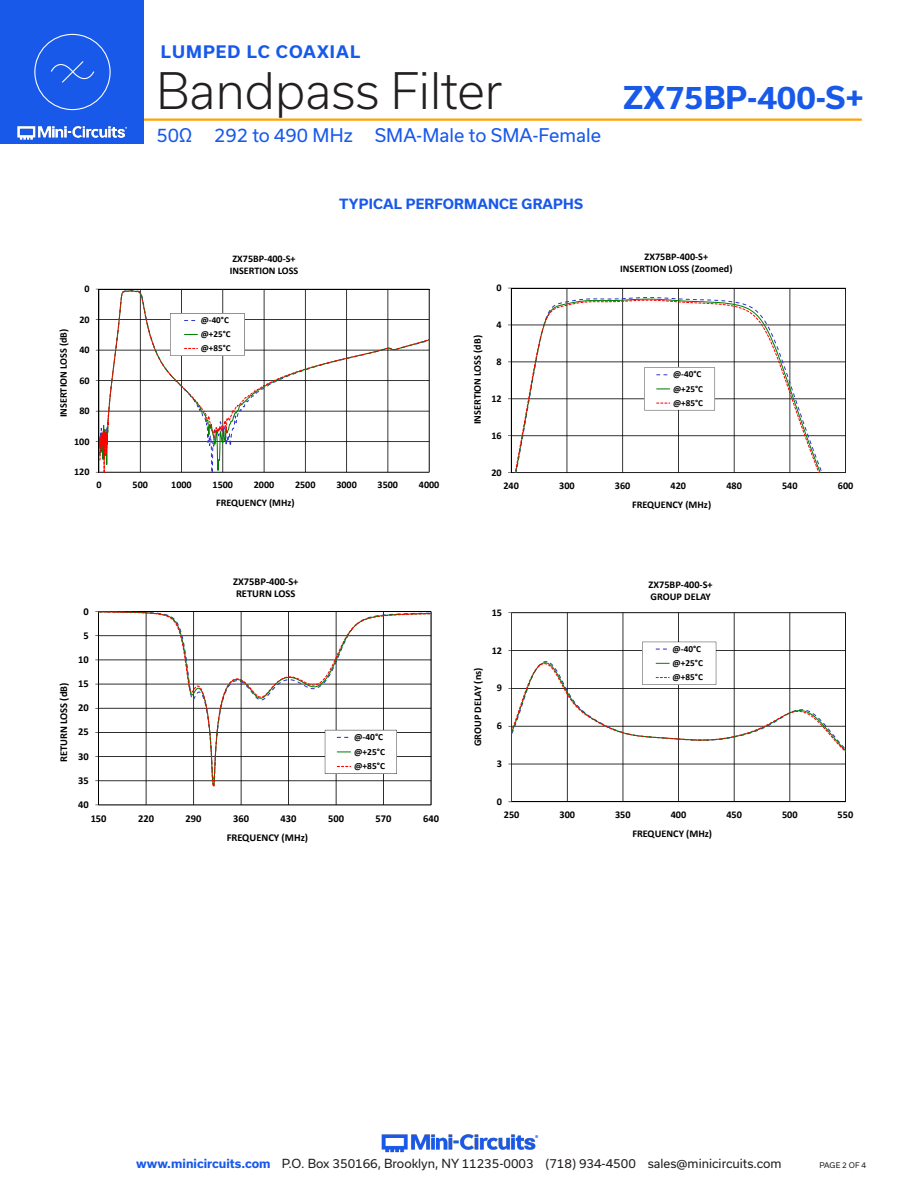
<style>
.page{position:relative;width:918px;height:1188px;background:#fff}
.page>*{position:absolute;margin:0;border:0;box-sizing:border-box;transform-origin:0 0}
.t1{font:300 48px "Usual";color:#231f20}
.t2{font:700 30px "Usual";color:#1859ea}
.t3{font:18px "Usual";color:#1859ea}
.t4{font:700 16.5px "Usual";letter-spacing:.065em;color:#1859ea}
.Blue_Headers{font:700 13.5px "Usual";letter-spacing:.015em;color:#1859ea}
.t5{font:12px "Usual";color:#231f20}
.t6{font:700 10.5px/12.8px "Calibri";color:#000}
.t7{font:700 10.35px/12.5px "Calibri";color:#000}
.t8{font:700 10.2px/12.3px "Calibri";color:#000}
.t9{font:700 9.45px/14.5px "Calibri";color:#000}
.t10{font:700 9.3px/14.2px "Calibri";color:#000}
.t11{font:700 9.15px/14px "Calibri";color:#000}
.t12{font:7.5px "Usual";color:#231f20}
.s1{font-weight:700;color:#1859ea}
</style>
<div class="page">
<img style="left:381px;top:1134px;width:158px;height:19px">
<hr style="left:129px;top:118px;width:733px;height:3px;background:#ffa300">
<div style="left:0;top:0;width:144px;height:144px;background:#1859ea"></div>
<img style="left:17px;top:120px;width:128px;height:20px">
<hr style="left:99px;top:472px;width:330px;height:1px;background:#000">
<hr style="left:429px;top:289px;width:1px;height:183px;background:#000">
<hr style="left:99px;top:289px;width:330px;height:1px;background:#000">
<svg style="left:99px;top:291px;width:330px;height:181px"></svg>
<svg style="left:170px;top:313px;width:75px;height:43px"></svg>
<hr style="left:511px;top:288px;width:1px;height:185px;background:#000">
<hr style="left:511px;top:288px;width:335px;height:1px;background:#000">
<svg style="left:512px;top:300px;width:334px;height:173px"></svg>
<svg style="left:644px;top:368px;width:71px;height:42px"></svg>
<hr style="left:99px;top:805px;width:332px;height:1px;background:#000">
<hr style="left:431px;top:612px;width:1px;height:193px;background:#000">
<svg style="left:99px;top:786px;width:332px;height:19px"></svg>
<hr style="left:98px;top:612px;width:1px;height:193px;background:#000">
<hr style="left:99px;top:611px;width:332px;height:1px;background:#000">
<svg style="left:99px;top:612px;width:332px;height:174px"></svg>
<svg style="left:325px;top:730px;width:72px;height:44px"></svg>
<hr style="left:512px;top:612px;width:333px;height:1px;background:#000">
<hr style="left:511px;top:613px;width:1px;height:189px;background:#000">
<hr style="left:512px;top:802px;width:333px;height:1px;background:#000">
<svg style="left:512px;top:613px;width:334px;height:189px"></svg>
<svg style="left:642px;top:642px;width:74px;height:43px"></svg>
<div style="left:34px;top:34px;width:77px;height:76px;border:1px solid #fff;border-radius:50%"></div>
<svg style="left:50px;top:61px;width:45px;height:22px"></svg>
<p class="t8" style="left:84px;top:282px;width:7px">0</p>
<p class="t8" style="left:79px;top:313px;width:12px">20</p>
<p class="t8" style="left:79px;top:343px;width:12px">40</p>
<p class="t8" style="left:79px;top:374px;width:12px">60</p>
<p class="t8" style="left:79px;top:404px;width:12px">80</p>
<p class="t8" style="left:74px;top:435px;width:17px">100</p>
<p class="t8" style="left:74px;top:465px;width:17px">120</p>
<p class="t8" style="left:57px;top:417px;width:90px;rotate:-90deg">INSERTION LOSS (dB)</p>
<h3 class="t4" style="left:161px;top:42px;width:201px">LUMPED LC COAXIAL</h3>
<h1 class="t1" style="left:156px;top:63px;width:348px">Bandpass Filter</h1>
<h3 class="t3" style="left:156px;top:125px;width:446px">50Ω 292 to 490 MHz SMA-Male to SMA-Female</h3>
<h2 class="t2" style="left:623px;top:80px;width:242px">ZX75BP-400-S+</h2>
<p class="t8" style="left:230px;top:252px;width:70px">ZX75BP‐400‐S+<br>INSERTION LOSS</p>
<p class="t11" style="left:201px;top:313px;width:31px">@‐40°C @+25°C @+85°C</p>
<p class="Blue_Headers" style="left:339px;top:196px;width:245px">TYPICAL PERFORMANCE GRAPHS</p>
<p class="t8" style="left:471px;top:424px;width:90px;rotate:-90deg">INSERTION LOSS (dB)</p>
<p class="t8" style="left:497px;top:281px;width:7px">0</p>
<p class="t8" style="left:497px;top:318px;width:7px">4</p>
<p class="t8" style="left:497px;top:355px;width:7px">8</p>
<p class="t8" style="left:491px;top:392px;width:12px">12</p>
<p class="t8" style="left:491px;top:429px;width:12px">16</p>
<p class="t8" style="left:491px;top:466px;width:12px">20</p>
<p class="t8" style="left:620px;top:250px;width:114px;text-align:center">ZX75BP‐400‐S+<br>INSERTION LOSS (Zoomed)</p>
<p class="t11" style="left:673px;top:367px;width:32px">@‐40°C @+25°C @+85°C</p>
<p class="t8" style="left:96px;top:479px;width:7px">0</p>
<p class="t8" style="left:133px;top:479px;width:17px">500</p>
<p class="t8" style="left:171px;top:479px;width:22px">1000</p>
<p class="t8" style="left:213px;top:479px;width:22px">1500</p>
<p class="t8" style="left:254px;top:479px;width:22px">2000</p>
<p class="t8" style="left:295px;top:479px;width:22px">2500</p>
<p class="t8" style="left:336px;top:479px;width:22px">3000</p>
<p class="t8" style="left:378px;top:479px;width:22px">3500</p>
<p class="t8" style="left:419px;top:479px;width:22px">4000</p>
<p class="t8" style="left:216px;top:496px;width:80px">FREQUENCY (MHz)</p>
<p class="t6" style="left:57px;top:762px;width:81px;rotate:-90deg">RETURN LOSS (dB)</p>
<p class="t6" style="left:84px;top:605px;width:7px">0</p>
<p class="t6" style="left:84px;top:629px;width:7px">5</p>
<p class="t6" style="left:78px;top:653px;width:12px">10</p>
<p class="t6" style="left:78px;top:677px;width:12px">15</p>
<p class="t6" style="left:78px;top:701px;width:12px">20</p>
<p class="t6" style="left:78px;top:725px;width:12px">25</p>
<p class="t6" style="left:78px;top:750px;width:12px">30</p>
<p class="t6" style="left:78px;top:774px;width:12px">35</p>
<p class="t6" style="left:78px;top:798px;width:12px">40</p>
<p class="t6" style="left:233px;top:575px;width:67px">ZX75BP‐400‐S+<br>RETURN LOSS</p>
<p class="t9" style="left:354px;top:730px;width:32px">@‐40°C @+25°C @+85°C</p>
<p class="t6" style="left:91px;top:812px;width:17px">150</p>
<p class="t6" style="left:138px;top:812px;width:17px">220</p>
<p class="t6" style="left:186px;top:812px;width:17px">290</p>
<p class="t6" style="left:233px;top:812px;width:17px">360</p>
<p class="t6" style="left:281px;top:812px;width:17px">430</p>
<p class="t6" style="left:328px;top:812px;width:17px">500</p>
<p class="t6" style="left:376px;top:812px;width:17px">570</p>
<p class="t6" style="left:423px;top:812px;width:17px">640</p>
<p class="t6" style="left:227px;top:831px;width:83px">FREQUENCY (MHz)</p>
<p class="t8" style="left:503px;top:479px;width:17px">240</p>
<p class="t8" style="left:559px;top:479px;width:17px">300</p>
<p class="t8" style="left:615px;top:479px;width:17px">360</p>
<p class="t8" style="left:671px;top:479px;width:17px">420</p>
<p class="t8" style="left:726px;top:479px;width:17px">480</p>
<p class="t8" style="left:782px;top:479px;width:17px">540</p>
<p class="t8" style="left:838px;top:479px;width:17px">600</p>
<p class="t8" style="left:632px;top:498px;width:81px">FREQUENCY (MHz)</p>
<p class="t7" style="left:492px;top:606px;width:12px">15</p>
<p class="t7" style="left:471px;top:746px;width:80px;rotate:-90deg">GROUP DELAY (ns)</p>
<p class="t7" style="left:492px;top:644px;width:12px">12</p>
<p class="t7" style="left:497px;top:682px;width:7px">9</p>
<p class="t7" style="left:497px;top:719px;width:7px">6</p>
<p class="t7" style="left:497px;top:757px;width:7px">3</p>
<p class="t7" style="left:649px;top:578px;width:66px">ZX75BP‐400‐S+<br>GROUP DELAY</p>
<p class="t10" style="left:673px;top:641px;width:32px">@‐40°C @+25°C @+85°C</p>
<p class="t7" style="left:497px;top:795px;width:7px">0</p>
<p class="t7" style="left:504px;top:808px;width:17px">250</p>
<p class="t7" style="left:560px;top:808px;width:17px">300</p>
<p class="t7" style="left:615px;top:808px;width:17px">350</p>
<p class="t7" style="left:671px;top:808px;width:17px">400</p>
<p class="t7" style="left:726px;top:808px;width:17px">450</p>
<p class="t7" style="left:782px;top:808px;width:17px">500</p>
<p class="t7" style="left:838px;top:808px;width:17px">550</p>
<p class="t7" style="left:632px;top:828px;width:81px">FREQUENCY (MHz)</p>
<p class="t5" style="left:136px;top:1157px;width:647px"><span class="s1">www.minicircuits.com</span> P.O. Box 350166, Brooklyn, NY 11235-0003 (718) 934-4500 sales@minicircuits.com</p>
<p class="t12" style="left:819px;top:1161px;width:48px">PAGE 2 OF 4</p>
</div>
